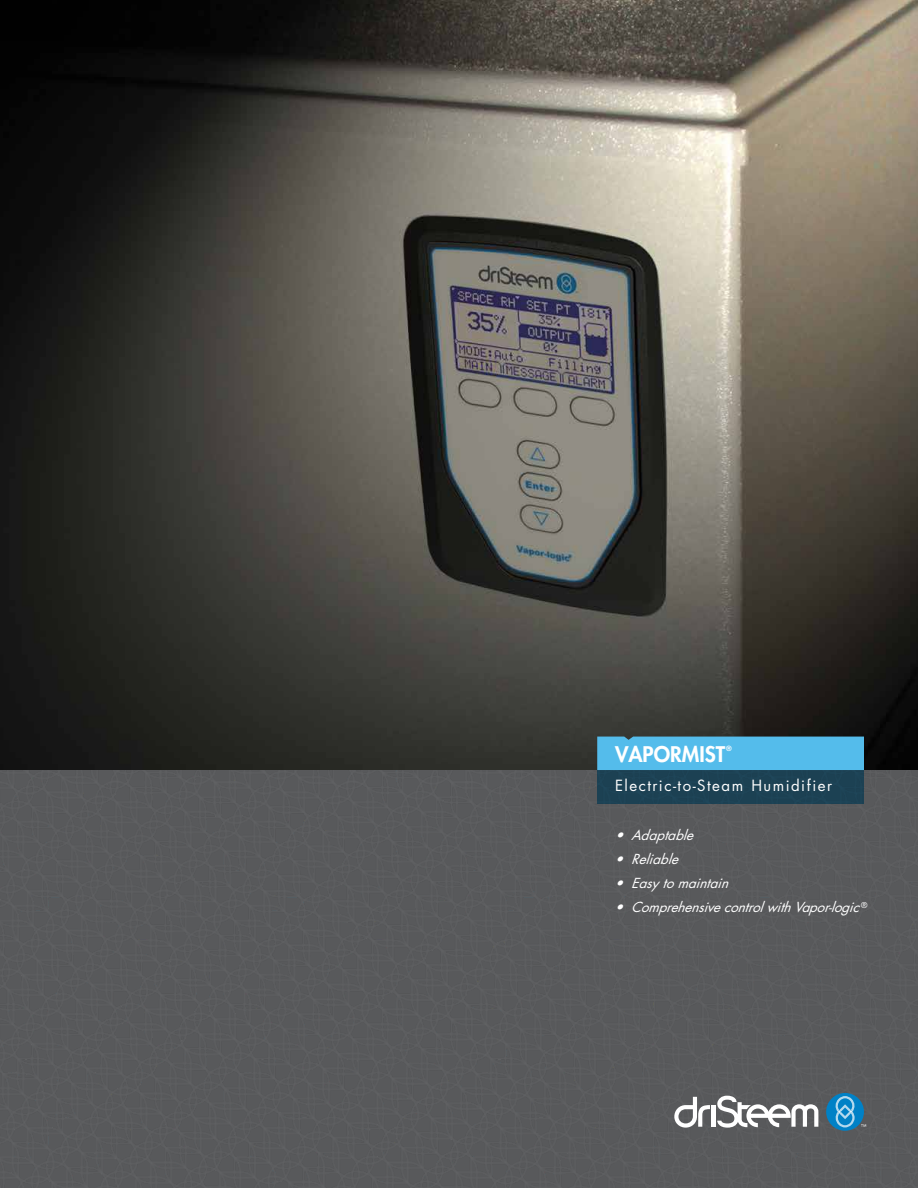
<style>
.page{position:relative;width:918px;height:1188px;background:#fff}
.page>*{position:absolute;margin:0;border:0;box-sizing:border-box;transform-origin:0 0}
.t1{font:800 21px "Futura Std";color:#fff}
.t2{font:15px "Futura Std";letter-spacing:.1em;color:#fff}
.t3{font:italic 13.5px "Futura Std";color:#fff}
.t4{font:800 7.05px "Futura Std";color:#fff}
</style>
<div class="page">
<img style="left:0;top:0;width:918px;height:770px">
<div style="left:0;top:770px;width:918px;height:418px;background:#58595b"></div>
<div style="left:597px;top:770px;width:267px;height:34px;background:#1c4153"></div>
<div style="left:597px;top:737px;width:267px;height:33px;background:#54bceb"></div>
<div style="left:826px;top:1093px;width:38px;height:38px;background:#0081c6;border-radius:50%"></div>
<svg style="left:835px;top:1096px;width:20px;height:31px"></svg>
<hr style="left:712px;top:1105px;width:4px;height:22px;background:#fff">
<svg style="left:674px;top:1097px;width:36px;height:31px"></svg>
<svg style="left:717px;top:1096px;width:101px;height:32px"></svg>
<svg style="left:861px;top:1124px;width:5px;height:3px"></svg>
<h1 class="t1" style="left:615px;top:741px;width:112px">VAPORMIST</h1>
<p class="t4" style="left:726px;top:744px;width:7px">®</p>
<p class="t2" style="left:615px;top:776px;width:219px">Electric-to-Steam Humidifier</p>
<p class="t3" style="left:615px;top:826px;width:82px">• Adaptable</p>
<p class="t3" style="left:615px;top:850px;width:67px">• Reliable</p>
<p class="t3" style="left:615px;top:875px;width:118px">• Easy to maintain</p>
<p class="t3" style="left:615px;top:899px;width:254px">• Comprehensive control with Vapor-logic <sup>®</sup></p>
</div>
